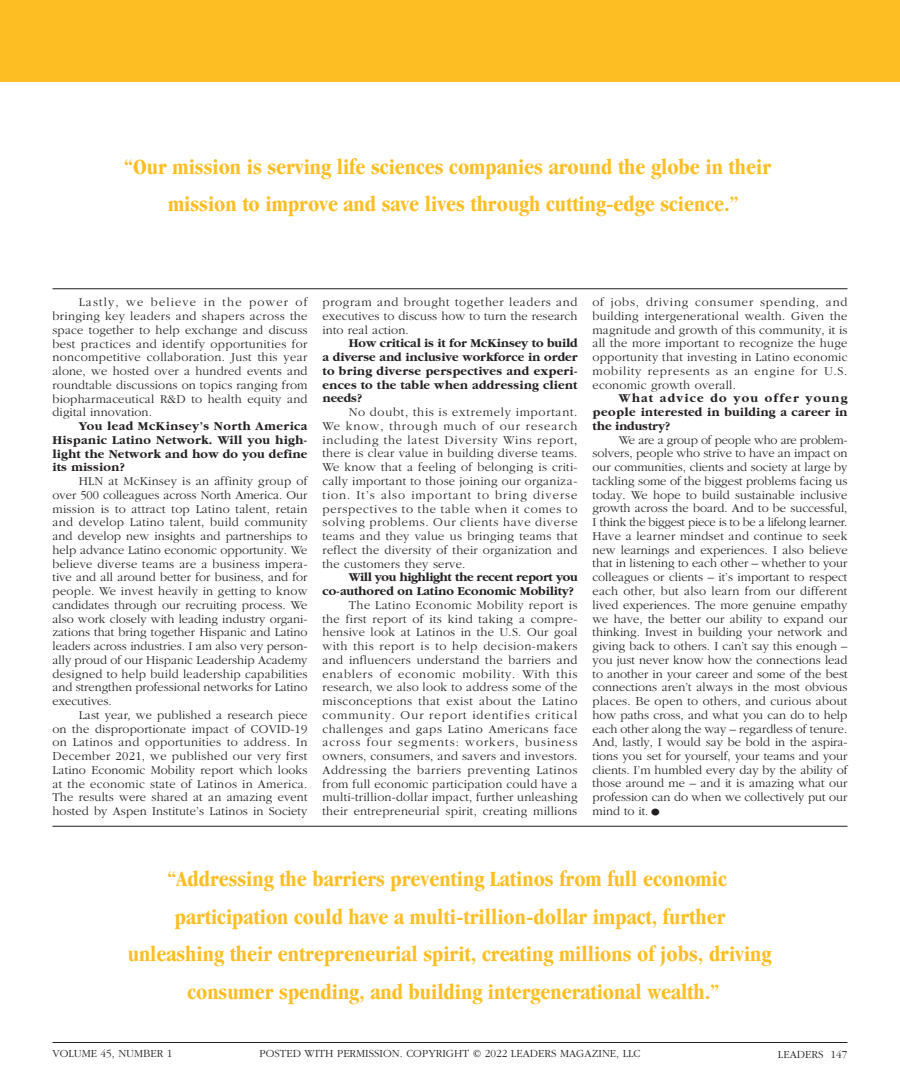
<style>
.page{position:relative;width:900px;height:1080px;background:#fff}
.page>*{position:absolute;margin:0;border:0;box-sizing:border-box;transform-origin:0 0}
.t1{font:700 condensed 22.5px/37.5px "Garamond";color:#fdbe23;text-align:center}
.t2{font:300 12.5px/13.8px "Garamond";letter-spacing:.01em;color:#231f20;text-align:justify}
.t3{font:700 12.5px/13.8px "Garamond";letter-spacing:.02em;color:#231f20;text-align:justify}
.t4{font:700 12.5px/13.8px "Garamond";letter-spacing:-.005em;color:#231f20;text-align:right}
.t5{font:300 11.25px "Garamond";color:#231f20}
.s1{font-size:22.5px}
</style>
<div class="page">
<div style="left:0;top:0;width:900px;height:81px;background:#fdbe23"></div>
<hr style="left:52px;top:288px;width:796px;height:1px;background:#231f20">
<hr style="left:52px;top:826px;width:796px;height:1px;background:#231f20">
<hr style="left:52px;top:1042px;width:796px;height:1px;background:#231f20">
<h1 class="t1" style="left:124px;top:147px;width:648px">“Our mission is serving life sciences companies around the globe in their mission to improve and save lives through cutting-edge science.”</h1>
<p class="t2" style="left:52px;top:296px;width:257px;text-indent:26px">Lastly, we believe in the power of bringing key leaders and shapers across the space together to help exchange and discuss best practices and identify opportunities for noncompetitive collaboration. Just this year alone, we hosted over a hundred events and roundtable discussions on topics ranging from biopharmaceutical R&amp;D to health equity and digital innovation.</p>
<p class="t3" style="left:52px;top:419px;width:256px;text-indent:26px">You lead McKinsey’s North America Hispanic Latino Network. Will you high&shy;light the Network and how do you define its mission?</p>
<p class="t2" style="left:52px;top:474px;width:257px;text-indent:26px">HLN at McKinsey is an affinity group of over 500 colleagues across North America. Our mission is to attract top Latino talent, retain and develop Latino talent, build community and develop new insights and partnerships to help advance Latino economic opportunity. We believe diverse teams are a business impera&shy;tive and all around better for business, and for people. We invest heavily in getting to know candidates through our recruiting process. We also work closely with leading industry organi&shy;zations that bring together Hispanic and Latino leaders across industries. I am also very person&shy;ally proud of our Hispanic Leadership Academy designed to help build leadership capabilities and strengthen professional networks for Latino executives.</p>
<p class="t2" style="left:52px;top:708px;width:257px;text-indent:26px">Last year, we published a research piece on the disproportionate impact of COVID-19 on Latinos and opportunities to address. In December 2021, we published our very first Latino Economic Mobility report which looks at the economic state of Latinos in America.<br>The results were shared at an amazing event hosted by Aspen Institute’s Latinos in Society</p>
<p class="t2" style="left:322px;top:296px;width:257px">program and brought together leaders and executives to discuss how to turn the research into real action.</p>
<p class="t3" style="left:322px;top:337px;width:257px;text-indent:26px">How critical is it for McKinsey to build a diverse and inclusive workforce in order to bring diverse perspectives and experi&shy;ences to the table when addressing client needs?</p>
<p class="t2" style="left:322px;top:406px;width:257px;text-indent:26px">No doubt, this is extremely important.<br>We know, through much of our research including the latest Diversity Wins report, there is clear value in building diverse teams.<br>We know that a feeling of belonging is criti&shy;cally important to those joining our organiza&shy;tion. It’s also important to bring diverse perspectives to the table when it comes to solving problems. Our clients have diverse teams and they value us bringing teams that reflect the diversity of their organization and the customers they serve.</p>
<p class="t4" style="left:322px;top:571px;width:257px">Will you highlight the recent report you co-authored on Latino Economic Mobility?</p>
<p class="t2" style="left:322px;top:598px;width:257px;text-indent:26px">The Latino Economic Mobility report is the first report of its kind taking a compre&shy;hensive look at Latinos in the U.S. Our goal with this report is to help decision-makers and influencers understand the barriers and enablers of economic mobility. With this research, we also look to address some of the misconceptions that exist about the Latino community. Our report identifies critical challenges and gaps Latino Americans face across four segments: workers, business owners, consumers, and savers and investors.<br>Addressing the barriers preventing Latinos from full economic participation could have a multi-trillion-dollar impact, further unleashing their entrepreneurial spirit, creating millions</p>
<p class="t2" style="left:592px;top:296px;width:257px">of jobs, driving consumer spending, and building intergenerational wealth. Given the magnitude and growth of this community, it is all the more important to recognize the huge opportunity that investing in Latino economic mobility represents as an engine for U.S. economic growth overall.</p>
<p class="t3" style="left:592px;top:392px;width:257px;text-indent:26px">What advice do you offer young people interested in building a career in the industry?</p>
<p class="t2" style="left:592px;top:433px;width:257px;text-indent:26px">We are a group of people who are problem&shy;solvers, people who strive to have an impact on our communities, clients and society at large by tackling some of the biggest problems facing us today. We hope to build sustainable inclusive growth across the board. And to be successful, I think the biggest piece is to be a lifelong learner.<br>Have a learner mindset and continue to seek new learnings and experiences. I also believe that in listening to each other – whether to your colleagues or clients – it’s important to respect each other, but also learn from our different lived experiences. The more genuine empathy we have, the better our ability to expand our thinking. Invest in building your network and giving back to others. I can’t say this enough – you just never know how the connections lead to another in your career and some of the best connections aren’t always in the most obvious places. Be open to others, and curious about how paths cross, and what you can do to help each other along the way – regardless of tenure.<br>And, lastly, I would say be bold in the aspira&shy;tions you set for yourself, your teams and your clients. I’m humbled every day by the ability of those around me – and it is amazing what our profession can do when we collectively put our mind to it.<span class="s1">•</span></p>
<p class="t1" style="left:128px;top:860px;width:645px">“Addressing the barriers preventing Latinos from full economic participation could have a multi-trillion-dollar impact, further unleashing their entrepreneurial spirit, creating millions of jobs, driving consumer spending, and building intergenerational wealth.”</p>
<p class="t5" style="left:52px;top:1048px;width:121px">VOLUME 45, NUMBER 1</p>
<p class="t5" style="left:259px;top:1048px;width:383px">POSTED WITH PERMISSION. COPYRIGHT © 2022 LEADERS MAGAZINE, LLC</p>
<p class="t5" style="left:778px;top:1048px;width:71px">LEADERS 147</p>
</div>
